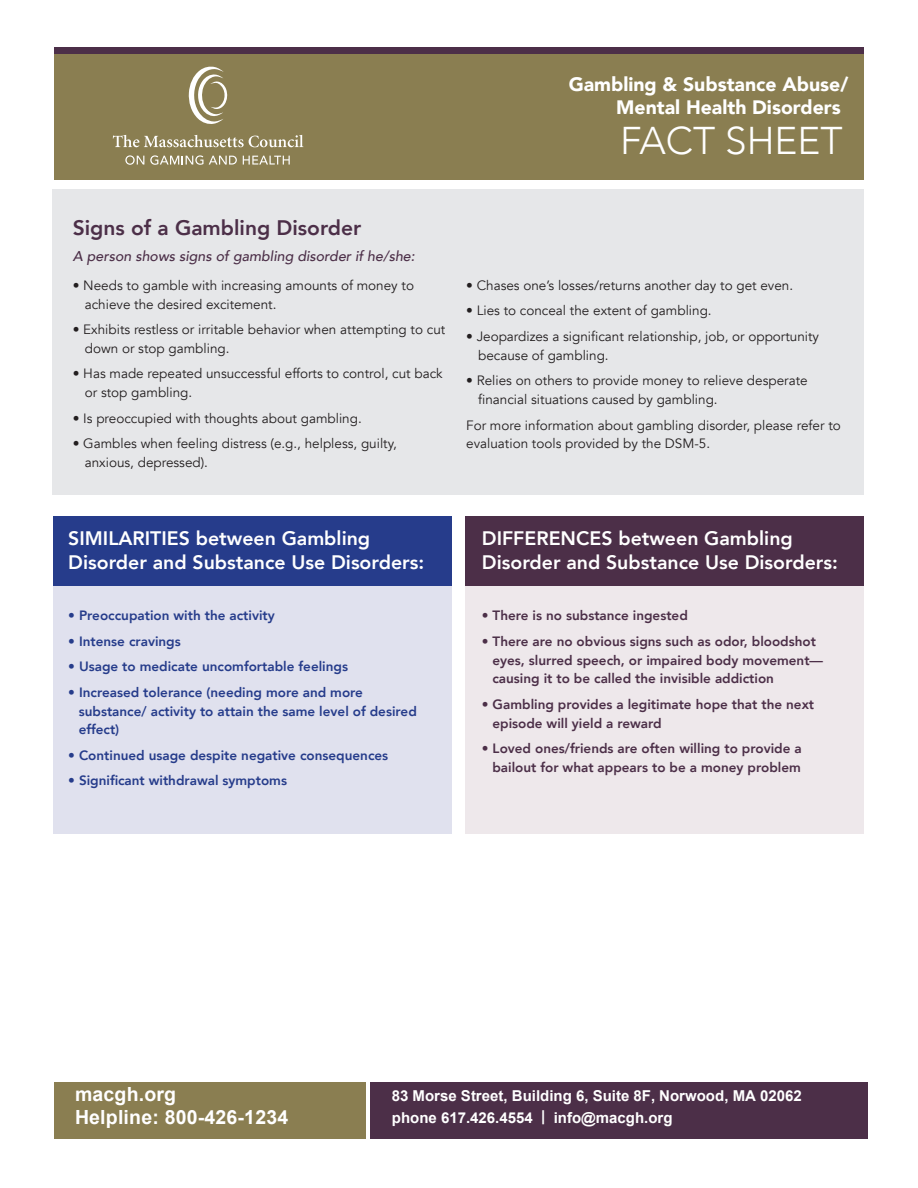
<style>
.page{position:relative;width:918px;height:1188px;background:#fff}
.page>*{position:absolute;margin:0;border:0;box-sizing:border-box;transform-origin:0 0}
.t1{font:300 38.7px "Avenir";color:#fff}
.headline{font:800 21px "Avenir";color:#4c2f48}
.headline-2{font:800 19.5px/24px "Avenir";color:#fff}
.t2{font:900 19.5px "Avenir";color:#fff}
.t3{font:700 19.5px/23.7px "Arial";letter-spacing:.01em;color:#fff}
.t4{font:700 15px/21.6px "Arial";color:#fff}
.subhead{font:italic 500 14.25px "Avenir";color:#4c2f48}
.bullets{font:13.5px/18.8px "Avenir";color:#231f20}
.bullets-2{font:800 13.5px/18.8px "Avenir";color:#4c2f48}
.bullets-3{font:800 13.5px/18.8px "Avenir";color:#263c8b}
.body{font:13.5px/18.8px "Avenir";color:#231f20}
</style>
<div class="page">
<div style="left:54px;top:1082px;width:311px;height:56px;background:#8a7e51"></div>
<div style="left:370px;top:1082px;width:498px;height:56px;background:#4c2f48"></div>
<div style="left:54px;top:54px;width:810px;height:125px;background:#8a7e51"></div>
<svg style="left:188px;top:67px;width:40px;height:57px"></svg>
<svg style="left:113px;top:135px;width:190px;height:12px"></svg>
<svg style="left:125px;top:155px;width:19px;height:10px"></svg>
<svg style="left:150px;top:155px;width:53px;height:10px"></svg>
<svg style="left:209px;top:156px;width:28px;height:9px"></svg>
<svg style="left:243px;top:156px;width:47px;height:9px"></svg>
<div style="left:54px;top:48px;width:810px;height:6px;background:#4c2f48"></div>
<div style="left:53px;top:516px;width:399px;height:318px;background:#e0e1ee"></div>
<div style="left:53px;top:189px;width:811px;height:306px;background:#e6e7e9"></div>
<div style="left:465px;top:516px;width:399px;height:318px;background:#eee8eb"></div>
<div style="left:465px;top:516px;width:399px;height:69px;background:#4c2f48"></div>
<div style="left:53px;top:516px;width:399px;height:69px;background:#263c8b"></div>
<p class="t2" style="left:569px;top:67px;width:281px">Gambling &amp; Substance Abuse/</p>
<p class="t2" style="left:616px;top:91px;width:226px">Mental Health Disorders</p>
<p class="t1" style="left:620px;top:118px;width:224px">FACT SHEET</p>
<p class="headline" style="left:73px;top:211px;width:290px">Signs of a Gambling Disorder</p>
<p class="subhead" style="left:73px;top:248px;width:344px">A person shows signs of gambling disorder if he/she:</p>
<p class="bullets" style="left:85px;top:276px;width:331px;text-indent:-12px">• Needs to gamble with increasing amounts of money to achieve the desired excitement.</p>
<p class="bullets" style="left:85px;top:320px;width:362px;text-indent:-12px">• Exhibits restless or irritable behavior when attempting to cut down or stop gambling.</p>
<p class="bullets" style="left:85px;top:365px;width:360px;text-indent:-12px">• Has made repeated unsuccessful efforts to control, cut back or stop gambling.</p>
<p class="bullets" style="left:73px;top:409px;width:291px">• Is preoccupied with thoughts about gambling.</p>
<p class="bullets" style="left:85px;top:434px;width:314px;text-indent:-12px">• Gambles when feeling distress (e.g., helpless, guilty, anxious, depressed).</p>
<p class="bullets" style="left:466px;top:276px;width:329px">• Chases one’s losses/returns another day to get even.</p>
<p class="bullets" style="left:466px;top:302px;width:247px">• Lies to conceal the extent of gambling.</p>
<p class="bullets" style="left:478px;top:327px;width:342px;text-indent:-12px">• Jeopardizes a significant relationship, job, or opportunity because of gambling.</p>
<p class="bullets" style="left:478px;top:371px;width:331px;text-indent:-12px">• Relies on others to provide money to relieve desperate financial situations caused by gambling.</p>
<p class="body" style="left:466px;top:416px;width:376px">For more information about gambling disorder, please refer to evaluation tools provided by the DSM-5.</p>
<p class="headline-2" style="left:68px;top:526px;width:358px">SIMILARITIES between Gambling<br>Disorder and Substance Use Disorders:</p>
<p class="headline-2" style="left:482px;top:526px;width:358px">DIFFERENCES between Gambling<br>Disorder and Substance Use Disorders:</p>
<p class="bullets-3" style="left:68px;top:606px;width:208px">• Preoccupation with the activity</p>
<p class="bullets-3" style="left:68px;top:632px;width:114px">• Intense cravings</p>
<p class="bullets-3" style="left:68px;top:657px;width:281px">• Usage to medicate uncomfortable feelings</p>
<p class="bullets-3" style="left:79px;top:683px;width:340px;text-indent:-11px">• Increased tolerance (needing more and more substance/ activity to attain the same level of desired effect)</p>
<p class="bullets-3" style="left:68px;top:746px;width:322px">• Continued usage despite negative consequences</p>
<p class="bullets-3" style="left:68px;top:771px;width:220px">• Significant withdrawal symptoms</p>
<p class="bullets-2" style="left:482px;top:606px;width:207px">• There is no substance ingested</p>
<p class="bullets-2" style="left:492px;top:632px;width:332px;text-indent:-11px">• There are no obvious signs such as odor, bloodshot eyes, slurred speech, or impaired body movement— causing it to be called the invisible addiction</p>
<p class="bullets-2" style="left:492px;top:695px;width:323px;text-indent:-11px">• Gambling provides a legitimate hope that the next episode will yield a reward</p>
<p class="bullets-2" style="left:482px;top:739px;width:321px;text-align:right">• Loved ones/friends are often willing to provide a bailout for what appears to be a money problem</p>
<h3 class="t3" style="left:75px;top:1082px;width:215px">macgh.org<br>Helpline: 800-426-1234</h3>
<p class="t4" style="left:392px;top:1085px;width:412px">83 Morse Street, Building 6, Suite 8F, Norwood, MA 02062 phone 617.426.4554 | info@macgh.org</p>
</div>
